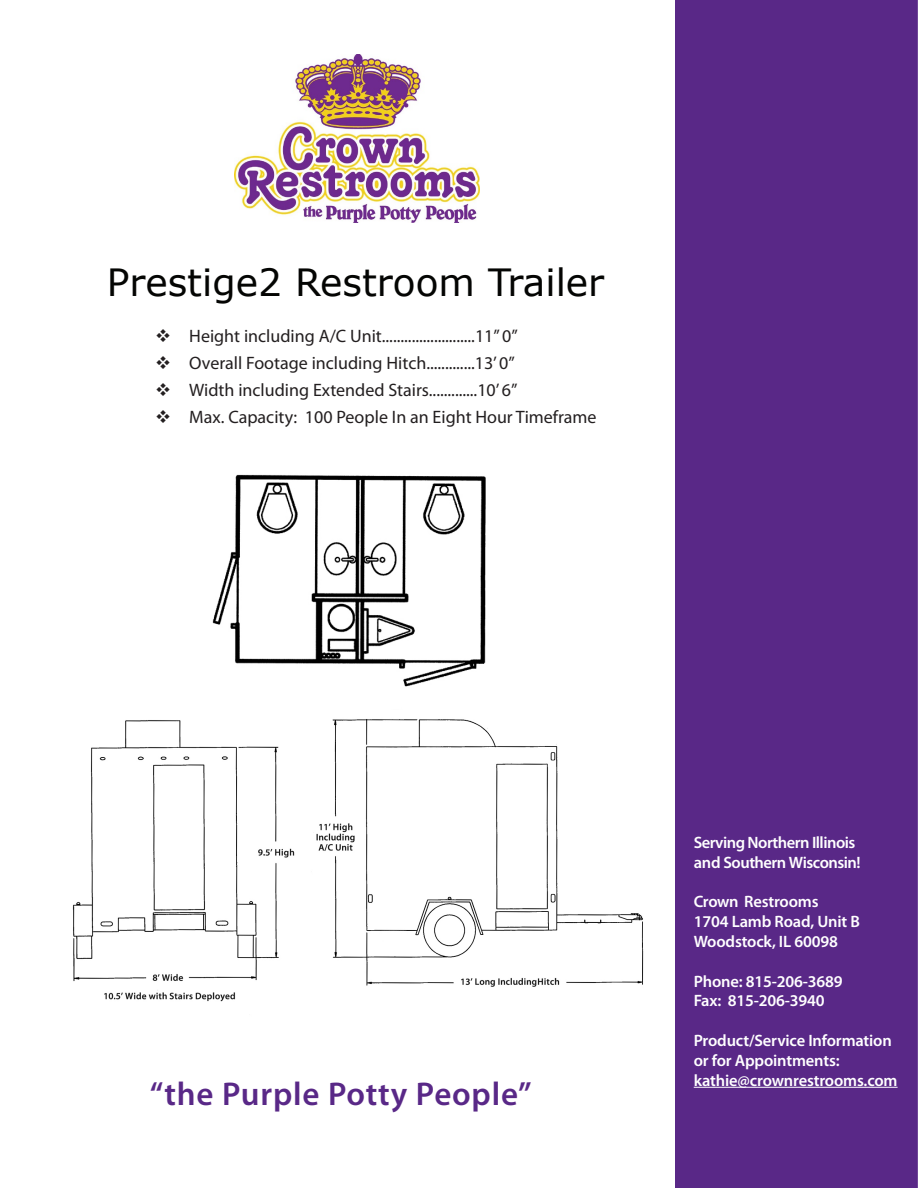
<style>
.page{position:relative;width:918px;height:1188px;background:#fff}
.page>*{position:absolute;margin:0;border:0;box-sizing:border-box;transform-origin:0 0}
.heading_1{font:37.5px "Verdana";color:#040503}
.Subhead_2{font:600 33px "Myriad Pro";letter-spacing:.025em;color:#592887}
.t1{font:18px "Myriad Pro";color:#231f20}
.t2{font:600 16.5px/19.8px "Myriad Pro";letter-spacing:-.01em;color:#fff}
.t3{font:600 16.5px/19.8px "Myriad Pro";letter-spacing:-.03em;color:#fff}
</style>
<div class="page">
<div style="left:675px;top:0;width:243px;height:1188px;background:#592887"></div>
<img style="left:234px;top:54px;width:246px;height:169px">
<hr style="left:694px;top:1087px;width:204px;height:1px;background:#fff">
<img style="left:212px;top:474px;width:274px;height:213px">
<img style="left:72px;top:719px;width:572px;height:283px">
<p class="heading_1" style="left:107px;top:258px;width:499px">Prestige2 Restroom Trailer</p>
<p class="t1" style="left:155px;top:325px;width:364px">❖ Height including A/C Unit.........................11” 0”</p>
<p class="t1" style="left:155px;top:352px;width:361px">❖ Overall Footage including Hitch.............13’ 0”</p>
<p class="t1" style="left:155px;top:379px;width:364px">❖ Width including Extended Stairs.............10’ 6”</p>
<p class="t1" style="left:155px;top:406px;width:443px">❖ Max. Capacity: 100 People In an Eight Hour Timeframe</p>
<p class="Subhead_2" style="left:150px;top:1073px;width:383px">“the Purple Potty People”</p>
<p class="t3" style="left:694px;top:832px;width:168px">Serving Northern Illinois and Southern Wisconsin!</p>
<p class="t2" style="left:694px;top:892px;width:168px">Crown Restrooms<br>1704 Lamb Road, Unit B<br>Woodstock, IL 60098</p>
<p class="t2" style="left:694px;top:971px;width:151px">Phone: 815-206-3689<br>Fax: 815-206-3940</p>
<p class="t2" style="left:694px;top:1030px;width:205px">Product/Service Information or for Appointments: kathie@crownrestrooms.com</p>
</div>
